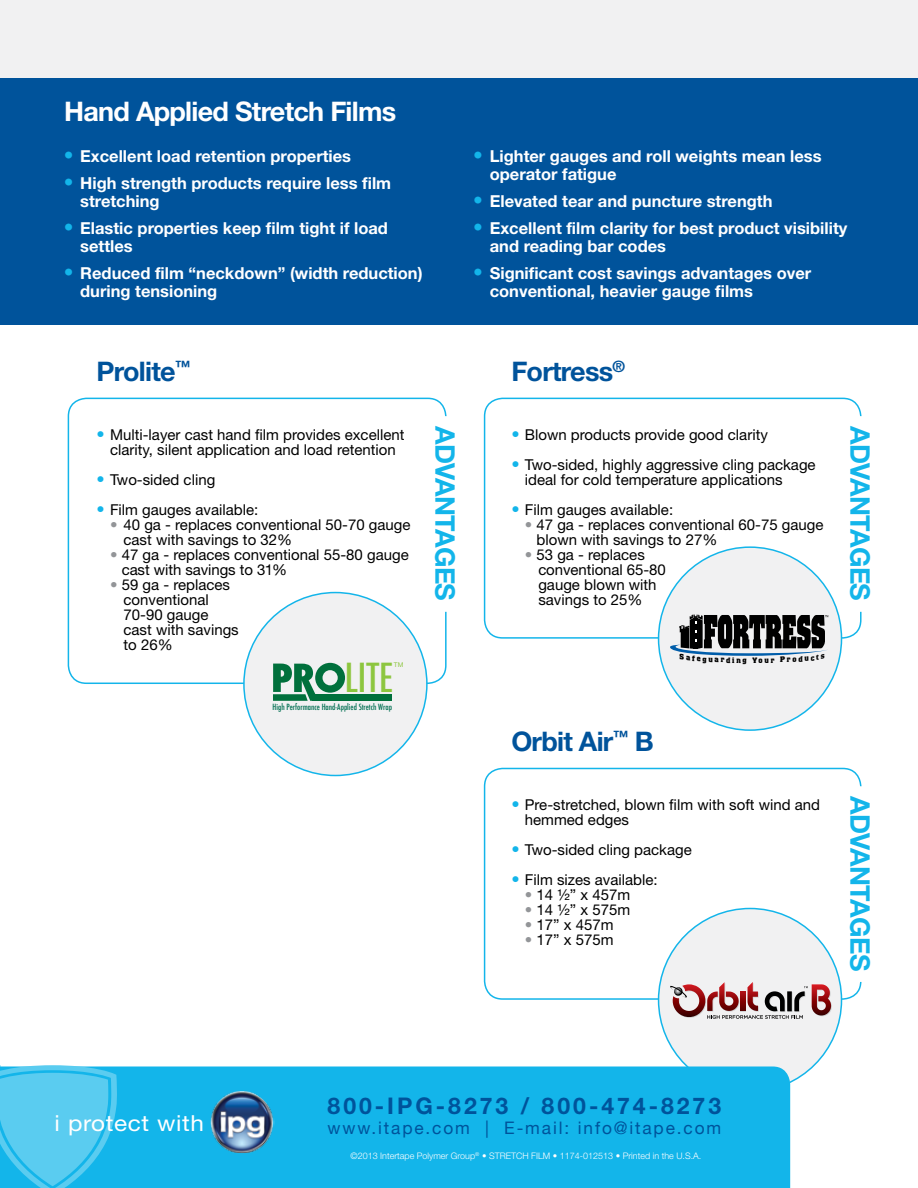
<style>
.page{position:relative;width:918px;height:1188px;background:#fff}
.page>*{position:absolute;margin:0;border:0;box-sizing:border-box;transform-origin:0 0}
.t1{font:500 condensed 39.15px "Futura";color:#8dc63f}
.t2{font:700 27px "Helvetica Neue";letter-spacing:-.025em;color:#13b5ea}
.t3{font:700 27px "Helvetica Neue";letter-spacing:-.025em;color:#00539b}
.t4{font:700 27px "Helvetica Neue";letter-spacing:-.025em;color:#fff}
.t5{font:700 22.95px "Helvetica Neue";letter-spacing:.13em;color:#00539b}
.t6{font:22.05px "Helvetica Neue";letter-spacing:.025em;color:#fff;scale:1.1 1}
.t7{font:17.25px "Helvetica Neue";letter-spacing:.11em;color:#00539b}
.t8{font:700 16.5px/18px "Helvetica Neue";color:#fff}
.t9{font:15px/15px "Helvetica Neue";color:#000}
.t10{font:300 9px "Helvetica Neue";color:#fff}
.t11{font:500 condensed 8.4px "Futura";color:#006f51}
.t12{font:700 7.8px "Colossalis";color:#000}
.t13{font:6.6px "Helvetica Neue";color:#8dc63f}
.s1{font-size:19.5px;color:#13b5ea}
.s2{font-weight:700;font-size:16.5px;color:#13b5ea}
.s3{color:#939598}
</style>
<div class="page">
<div style="left:0;top:0;width:918px;height:182px;background:#f1f1f2"></div>
<div style="left:68px;top:398px;width:379px;height:286px;border:2px solid #13b5ea;border-radius:18px"></div>
<div style="left:484px;top:398px;width:378px;height:241px;border:2px solid #13b5ea;border-radius:18px"></div>
<div style="left:484px;top:768px;width:378px;height:232px;border:2px solid #13b5ea;border-radius:18px"></div>
<svg style="left:444px;top:416px;width:3px;height:196px"></svg>
<svg style="left:859px;top:416px;width:3px;height:196px"></svg>
<svg style="left:859px;top:786px;width:3px;height:196px"></svg>
<div style="left:0;top:78px;width:918px;height:246px;background:#00539b"></div>
<div style="left:244px;top:593px;width:183px;height:183px;background:#f1f1f2;border-radius:50%"></div>
<div style="left:312px;top:694px;width:80px;height:7px;background:#00703c"></div>
<svg style="left:273px;top:663px;width:72px;height:38px"></svg>
<div style="left:659px;top:547px;width:183px;height:183px;background:#f1f1f2;border-radius:50%"></div>
<div style="left:659px;top:909px;width:183px;height:182px;background:#f1f1f2;border-radius:50%"></div>
<svg style="left:670px;top:982px;width:162px;height:37px"></svg>
<div style="left:118px;top:1066px;width:672px;height:122px;background:#13b5ea"></div>
<svg style="left:0;top:1065px;width:118px;height:123px;background:#4ac7ee"></svg>
<img style="left:210px;top:1091px;width:65px;height:62px">
<svg style="left:670px;top:615px;width:158px;height:41px"></svg>
<h2 class="t4" style="left:64px;top:95px;width:334px">Hand Applied Stretch Films</h2>
<p class="t8" style="left:64px;top:147px;width:289px"><span class="s1">•</span> Excellent load retention properties</p>
<p class="t8" style="left:80px;top:174px;width:313px;text-indent:-16px"><span class="s1">•</span> High strength products require less film stretching</p>
<p class="t8" style="left:80px;top:219px;width:309px;text-indent:-16px"><span class="s1">•</span> Elastic properties keep film tight if load settles</p>
<p class="t8" style="left:80px;top:264px;width:344px;text-indent:-16px"><span class="s1">•</span> Reduced film “neckdown” (width reduction) during tensioning</p>
<p class="t8" style="left:490px;top:147px;width:333px;text-indent:-16px"><span class="s1">•</span> Lighter gauges and roll weights mean less operator fatigue</p>
<p class="t8" style="left:473px;top:192px;width:301px"><span class="s1">•</span> Elevated tear and puncture strength</p>
<p class="t8" style="left:490px;top:219px;width:359px;text-indent:-16px"><span class="s1">•</span> Excellent film clarity for best product visibility and reading bar codes</p>
<p class="t8" style="left:490px;top:264px;width:323px;text-indent:-16px"><span class="s1">•</span> Significant cost savings advantages over conventional, heavier gauge films</p>
<h2 class="t3" style="left:97px;top:355px;width:96px">Prolite<sup>™</sup></h2>
<h2 class="t3" style="left:511px;top:355px;width:115px">Fortress<sup>®</sup></h2>
<p class="t9" style="left:97px;top:427px;width:309px;text-align:center"><span class="s2">•</span> Multi-layer cast hand film provides excellent clarity, silent application and load retention</p>
<p class="t9" style="left:97px;top:472px;width:120px"><span class="s2">•</span> Two-sided cling</p>
<p class="t9" style="left:97px;top:502px;width:163px"><span class="s2">•</span> Film gauges available:</p>
<p class="t9" style="left:124px;top:517px;width:289px;text-indent:-14px"><span class="s3">•</span> 40 ga - replaces conventional 50-70 gauge cast with savings to 32%</p>
<p class="t9" style="left:122px;top:547px;width:289px;text-indent:-12px"><span class="s3">•</span> 47 ga - replaces conventional 55-80 gauge cast with savings to 31%</p>
<p class="t9" style="left:124px;top:577px;width:117px;text-indent:-14px"><span class="s3">•</span> 59 ga - replaces conventional<br>70-90 gauge cast with savings to 26%</p>
<h1 class="t1" style="left:345px;top:652px;width:50px">LITE</h1>
<p class="t13" style="left:394px;top:661px;width:11px">TM</p>
<p class="t11" style="left:273px;top:701px;width:121px">High Performance Hand-Applied Stretch Wrap</p>
<h2 class="t2" style="left:462px;top:426px;width:176px;rotate:90deg">ADVANTAGES</h2>
<h2 class="t2" style="left:877px;top:426px;width:176px;rotate:90deg">ADVANTAGES</h2>
<p class="t9" style="left:511px;top:427px;width:258px"><span class="s2">•</span> Blown products provide good clarity</p>
<p class="t9" style="left:525px;top:457px;width:292px;text-indent:-14px"><span class="s2">•</span> Two-sided, highly aggressive cling package ideal for cold temperature applications</p>
<p class="t9" style="left:511px;top:502px;width:163px"><span class="s2">•</span> Film gauges available:</p>
<p class="t9" style="left:537px;top:517px;width:289px;text-indent:-12px"><span class="s3">•</span> 47 ga - replaces conventional 60-75 gauge blown with savings to 27%</p>
<p class="t9" style="left:538px;top:547px;width:129px;text-indent:-14px"><span class="s3">•</span> 53 ga - replaces conventional 65-80 gauge blown with savings to 25%</p>
<h2 class="t3" style="left:511px;top:725px;width:144px">Orbit Air<sup>™</sup> B</h2>
<p class="t12" style="left:743px;top:656px;width:16px">g Y</p>
<p class="t9" style="left:525px;top:797px;width:297px;text-indent:-14px"><span class="s2">•</span> Pre-stretched, blown film with soft wind and hemmed edges</p>
<p class="t9" style="left:511px;top:842px;width:182px"><span class="s2">•</span> Two-sided cling package</p>
<p class="t9" style="left:511px;top:872px;width:148px"><span class="s2">•</span> Film sizes available:</p>
<p class="t9" style="left:525px;top:887px;width:107px"><span class="s3">•</span> 14 ½” x 457m</p>
<p class="t9" style="left:525px;top:902px;width:107px"><span class="s3">•</span> 14 ½” x 575m</p>
<p class="t9" style="left:525px;top:917px;width:90px"><span class="s3">•</span> 17” x 457m</p>
<p class="t9" style="left:525px;top:932px;width:90px"><span class="s3">•</span> 17” x 575m</p>
<h2 class="t2" style="left:877px;top:796px;width:176px;rotate:90deg">ADVANTAGES</h2>
<h3 class="t6" style="left:55px;top:1110px;width:137px">i protect with</h3>
<h3 class="t5" style="left:328px;top:1091px;width:395px">800-IPG-8273 / 800-474-8273</h3>
<p class="t7" style="left:328px;top:1116px;width:395px">www.itape.com | E-mail: info@itape.com</p>
<p class="t10" style="left:351px;top:1150px;width:352px">©2013 Intertape Polymer Group<sup>®</sup> • STRETCH FILM • 1174-012513 • Printed in the U.S.A.</p>
</div>
